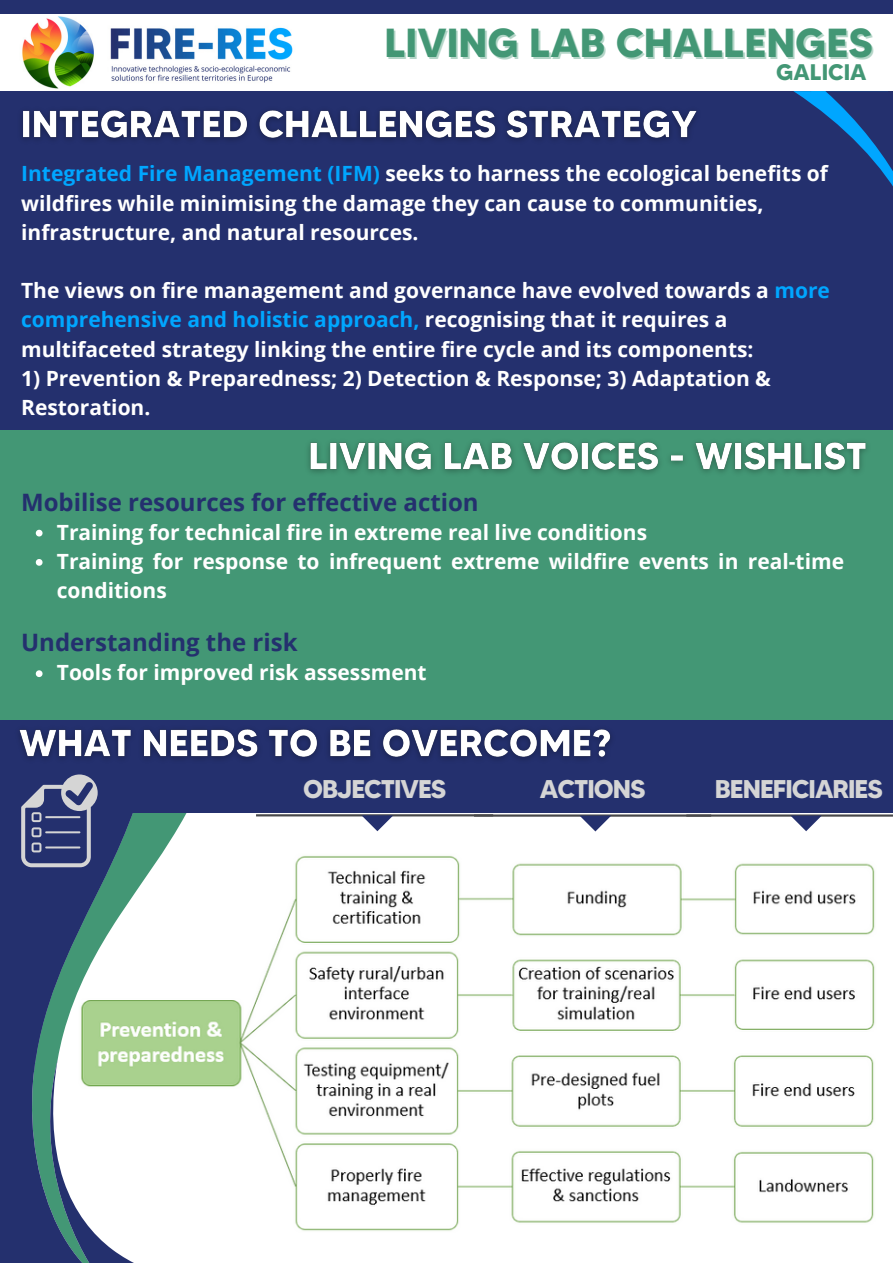
<style>
.page{position:relative;width:893px;height:1264px;background:#fff}
.page>*{position:absolute;margin:0;border:0;box-sizing:border-box;transform-origin:0 0}
.t1{font:700 40.5px "MADETOMMY";color:#439775}
.t2{font:700 25.65px "MADETOMMY";letter-spacing:-.04em;color:#d5d5d5}
.t3{font:700 24px "Open Sans";color:#24306e}
.t4{font:700 22.5px "MADETOMMY";color:#439775}
.t5{font:700 21px/29.2px "Open Sans";color:#fff}
.s1{color:#00a6ff}
</style>
<div class="page">
<div style="left:0;top:0;width:892px;height:1262px;background:#24306e"></div>
<div style="left:0;top:595px;width:892px;height:667px;background:#fff"></div>
<div style="left:0;top:430px;width:892px;height:314px;background:#439775"></div>
<svg style="left:795px;top:92px;width:97px;height:93px"></svg>
<div style="left:0;top:14px;width:892px;height:77px;background:#fff"></div>
<img style="left:22px;top:16px;width:271px;height:73px">
<img style="left:215px;top:856px;width:660px;height:375px">
<svg style="left:172px;top:812px;width:43px;height:275px"></svg>
<div style="left:0;top:812px;width:21px;height:450px;background:#24306e"></div>
<div style="left:0;top:720px;width:892px;height:92px;background:#24306e"></div>
<hr style="left:686px;top:814px;width:206px;height:2px;background:#48484a">
<svg style="left:790px;top:815px;width:31px;height:16px"></svg>
<hr style="left:256px;top:814px;width:237px;height:2px;background:#48484a">
<svg style="left:361px;top:815px;width:32px;height:16px"></svg>
<hr style="left:474px;top:814px;width:237px;height:2px;background:#48484a">
<svg style="left:579px;top:815px;width:32px;height:16px"></svg>
<svg style="left:21px;top:774px;width:151px;height:488px"></svg>
<svg style="left:36px;top:529px;width:7px;height:7px"></svg>
<svg style="left:36px;top:559px;width:7px;height:6px"></svg>
<svg style="left:36px;top:670px;width:7px;height:7px"></svg>
<img style="left:308px;top:442px;width:559px;height:31px">
<img style="left:21px;top:110px;width:676px;height:31px">
<img style="left:19px;top:729px;width:592px;height:31px">
<p class="t1" style="left:384px;top:18px;width:489px">LIVING LAB CHALLENGES</p>
<p class="t4" style="left:776px;top:59px;width:92px">GALICIA</p>
<p class="t5" style="left:21px;top:158px;width:808px"><span class="s1">Integrated Fire Management (IFM)</span> seeks to harness the ecological benefits of wildfires while minimising the damage they can cause to communities, infrastructure, and natural resources.</p>
<p class="t5" style="left:21px;top:275px;width:810px">The views on fire management and governance have evolved towards a <span class="s1">more comprehensive and holistic approach,</span> recognising that it requires a multifaceted strategy linking the entire fire cycle and its components:</p>
<p class="t5" style="left:21px;top:363px;width:751px">1) Prevention &amp; Preparedness; 2) Detection &amp; Response; 3) Adaptation &amp;<br>Restoration.</p>
<p class="t3" style="left:21px;top:485px;width:459px">Mobilise resources for effective action</p>
<p class="t5" style="left:57px;top:517px;width:591px">Training for technical fire in extreme real live conditions</p>
<p class="t5" style="left:57px;top:546px;width:788px">Training for response to infrequent extreme wildfire events in real-time conditions</p>
<p class="t3" style="left:21px;top:625px;width:278px">Understanding the risk</p>
<p class="t5" style="left:57px;top:657px;width:371px">Tools for improved risk assessment</p>
<p class="t2" style="left:303px;top:772px;width:144px">OBJECTIVES</p>
<p class="t2" style="left:540px;top:772px;width:107px">ACTIONS</p>
<p class="t2" style="left:714px;top:773px;width:169px">BENEFICIARIES</p>
</div>
